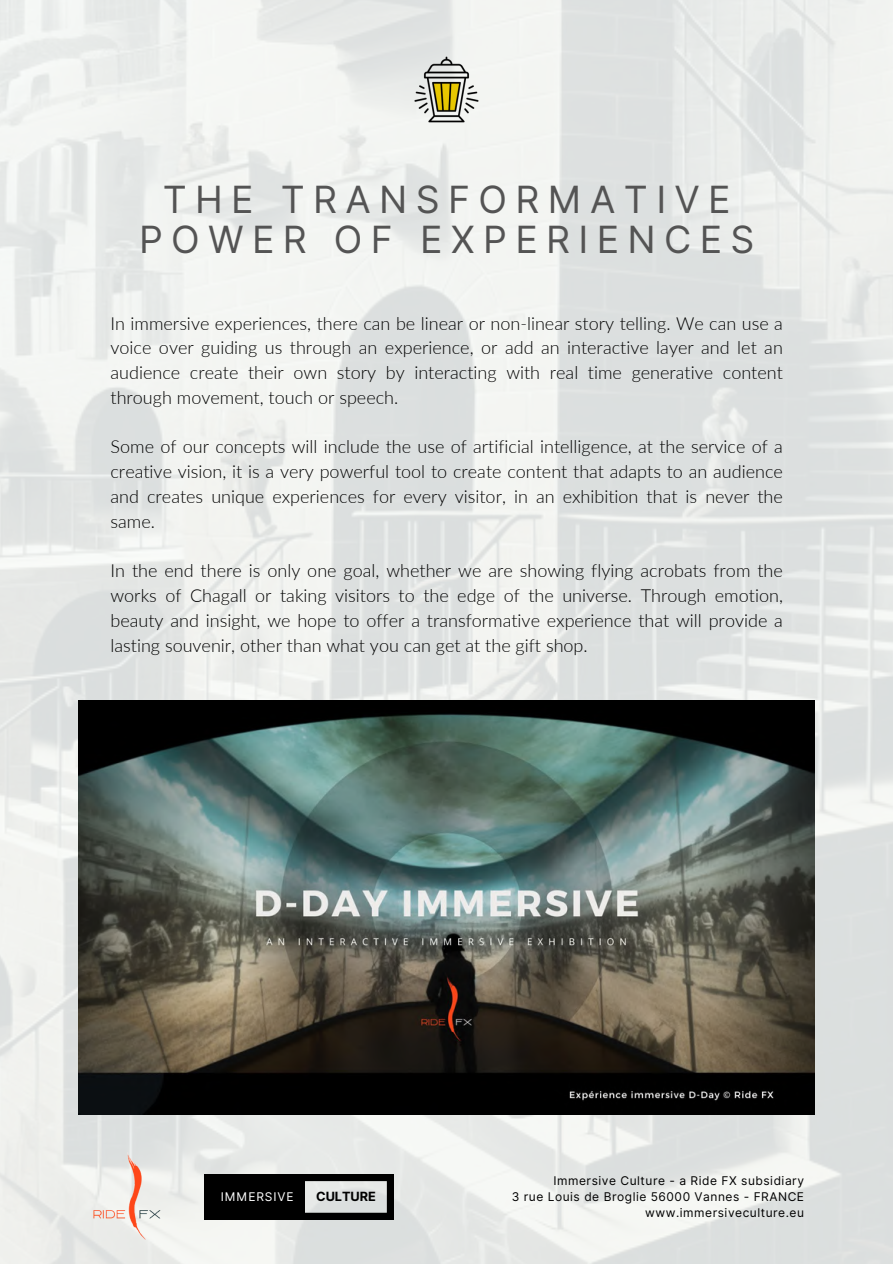
<style>
.page{position:relative;width:893px;height:1264px;background:#fff}
.page>*{position:absolute;margin:0;border:0;box-sizing:border-box;transform-origin:0 0}
.t1{font:37.5px/40.5px "Inter";letter-spacing:.22em;color:#545454;text-align:center}
.t2{font:300 18px/24.8px "Lato";color:#000;text-align:justify}
.t3{font:700 12.75px "Inter";color:#000}
.t4{font:12px "Inter";letter-spacing:.045em;color:#000}
.t5{font:12px "Inter";letter-spacing:.075em;color:#fff}
</style>
<div class="page">
<img style="left:0;top:0;width:892px;height:1263px">
<img style="left:79px;top:700px;width:735px;height:414px">
<img style="left:405px;top:48px;width:82px;height:82px">
<svg style="left:205px;top:1174px;width:188px;height:45px;background:#767877"></svg>
<div style="left:209px;top:1178px;width:96px;height:37px;background:#000"></div>
<img style="left:79px;top:1145px;width:101px;height:102px">
<h1 class="t1" style="left:139px;top:179px;width:616px">THE TRANSFORMATIVE<br>POWER OF EXPERIENCES</h1>
<h2 class="t2" style="left:110px;top:310px;width:674px">In immersive experiences, there can be linear or non-linear story telling. We can use a voice over guiding us through an experience, or add an interactive layer and let an audience create their own story by interacting with real time generative content through movement, touch or speech.</h2>
<h2 class="t2" style="left:110px;top:434px;width:674px">Some of our concepts will include the use of artificial intelligence, at the service of a creative vision, it is a very powerful tool to create content that adapts to an audience and creates unique experiences for every visitor, in an exhibition that is never the same.</h2>
<h2 class="t2" style="left:110px;top:558px;width:674px">In the end there is only one goal, whether we are showing flying acrobats from the works of Chagall or taking visitors to the edge of the universe. Through emotion, beauty and insight, we hope to offer a transformative experience that will provide a lasting souvenir, other than what you can get at the gift shop.</h2>
<p class="t5" style="left:221px;top:1189px;width:75px">IMMERSIVE</p>
<p class="t3" style="left:316px;top:1188px;width:61px">CULTURE</p>
<p class="t4" style="left:553px;top:1173px;width:252px">Immersive Culture - a Ride FX subsidiary</p>
<h4 class="t4" style="left:511px;top:1189px;width:294px">3 rue Louis de Broglie 56000 Vannes - FRANCE</h4>
<h3 class="t4" style="left:645px;top:1205px;width:160px">www.immersiveculture.eu</h3>
</div>
